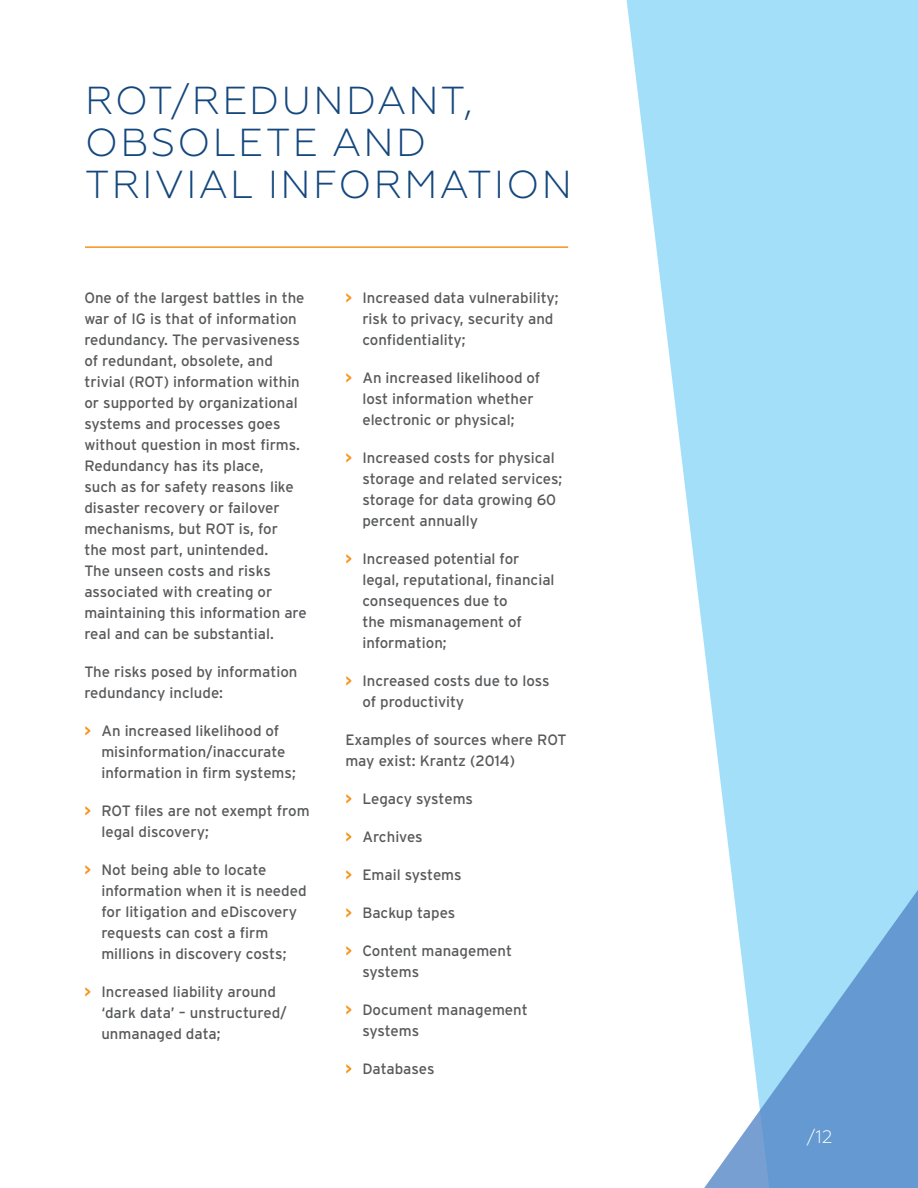
<style>
.page{position:relative;width:918px;height:1188px;background:#fff}
.page>*{position:absolute;margin:0;border:0;box-sizing:border-box;transform-origin:0 0}
.t1{font:300 39px/42px "Geometria";letter-spacing:.06em;color:#14477d}
.t2{font:300 18px "Geometria";color:#fff}
.t3{font:15px/21px "Interstate";color:#58595b}
.s1{font-weight:700;color:#f7941e}
</style>
<div class="page">
<svg style="left:626px;top:0;width:292px;height:890px;fill:#a4dff9"></svg>
<svg style="left:704px;top:890px;width:214px;height:298px"></svg>
<hr style="left:85px;top:246px;width:483px;height:2px;background:#f7941e">
<h1 class="t1" style="left:85px;top:79px;width:488px">ROT/REDUNDANT,<br>OBSOLETE AND<br>TRIVIAL INFORMATION</h1>
<p class="t3" style="left:84px;top:287px;width:224px">One of the largest battles in the war of IG is that of information redundancy. The pervasiveness of redundant, obsolete, and trivial (ROT) information within or supported by organizational systems and processes goes without question in most firms.<br>Redundancy has its place,<br>such as for safety reasons like disaster recovery or failover mechanisms, but ROT is, for<br>the most part, unintended.<br>The unseen costs and risks associated with creating or maintaining this information are real and can be substantial.</p>
<p class="t3" style="left:84px;top:661px;width:215px">The risks posed by information redundancy include:</p>
<p class="t3" style="left:101px;top:720px;width:196px;text-indent:-17px"><span class="s1">&gt;</span> An increased likelihood of misinformation/inaccurate information in firm systems;</p>
<p class="t3" style="left:101px;top:800px;width:210px;text-indent:-17px"><span class="s1">&gt;</span> ROT files are not exempt from legal discovery;</p>
<p class="t3" style="left:101px;top:859px;width:207px;text-indent:-17px"><span class="s1">&gt;</span> Not being able to locate information when it is needed for litigation and eDiscovery requests can cost a firm millions in discovery costs;</p>
<p class="t3" style="left:101px;top:981px;width:187px;text-indent:-17px"><span class="s1">&gt;</span> Increased liability around ‘dark data’ – unstructured/ unmanaged data;</p>
<p class="t3" style="left:362px;top:287px;width:198px;text-indent:-17px"><span class="s1">&gt;</span> Increased data vulnerability; risk to privacy, security and confidentiality;</p>
<p class="t3" style="left:362px;top:367px;width:180px;text-indent:-17px"><span class="s1">&gt;</span> An increased likelihood of lost information whether electronic or physical;</p>
<p class="t3" style="left:362px;top:447px;width:202px;text-indent:-17px"><span class="s1">&gt;</span> Increased costs for physical storage and related services; storage for data growing 60 percent annually</p>
<p class="t3" style="left:362px;top:548px;width:194px;text-indent:-17px"><span class="s1">&gt;</span> Increased potential for legal, reputational, financial consequences due to<br>the mismanagement of information;</p>
<p class="t3" style="left:362px;top:670px;width:189px;text-indent:-17px"><span class="s1">&gt;</span> Increased costs due to loss of productivity</p>
<p class="t3" style="left:345px;top:729px;width:223px">Examples of sources where ROT may exist: Krantz (2014)</p>
<p class="t3" style="left:345px;top:788px;width:129px"><span class="s1">&gt;</span> Legacy systems</p>
<p class="t3" style="left:345px;top:826px;width:79px"><span class="s1">&gt;</span> Archives</p>
<p class="t3" style="left:345px;top:864px;width:118px"><span class="s1">&gt;</span> Email systems</p>
<p class="t3" style="left:345px;top:902px;width:112px"><span class="s1">&gt;</span> Backup tapes</p>
<p class="t3" style="left:362px;top:940px;width:151px;text-indent:-17px"><span class="s1">&gt;</span> Content management systems</p>
<p class="t3" style="left:362px;top:999px;width:167px;text-indent:-17px"><span class="s1">&gt;</span> Document management systems</p>
<p class="t3" style="left:345px;top:1058px;width:91px"><span class="s1">&gt;</span> Databases</p>
<p class="t2" style="left:806px;top:1126px;width:27px">/12</p>
</div>
